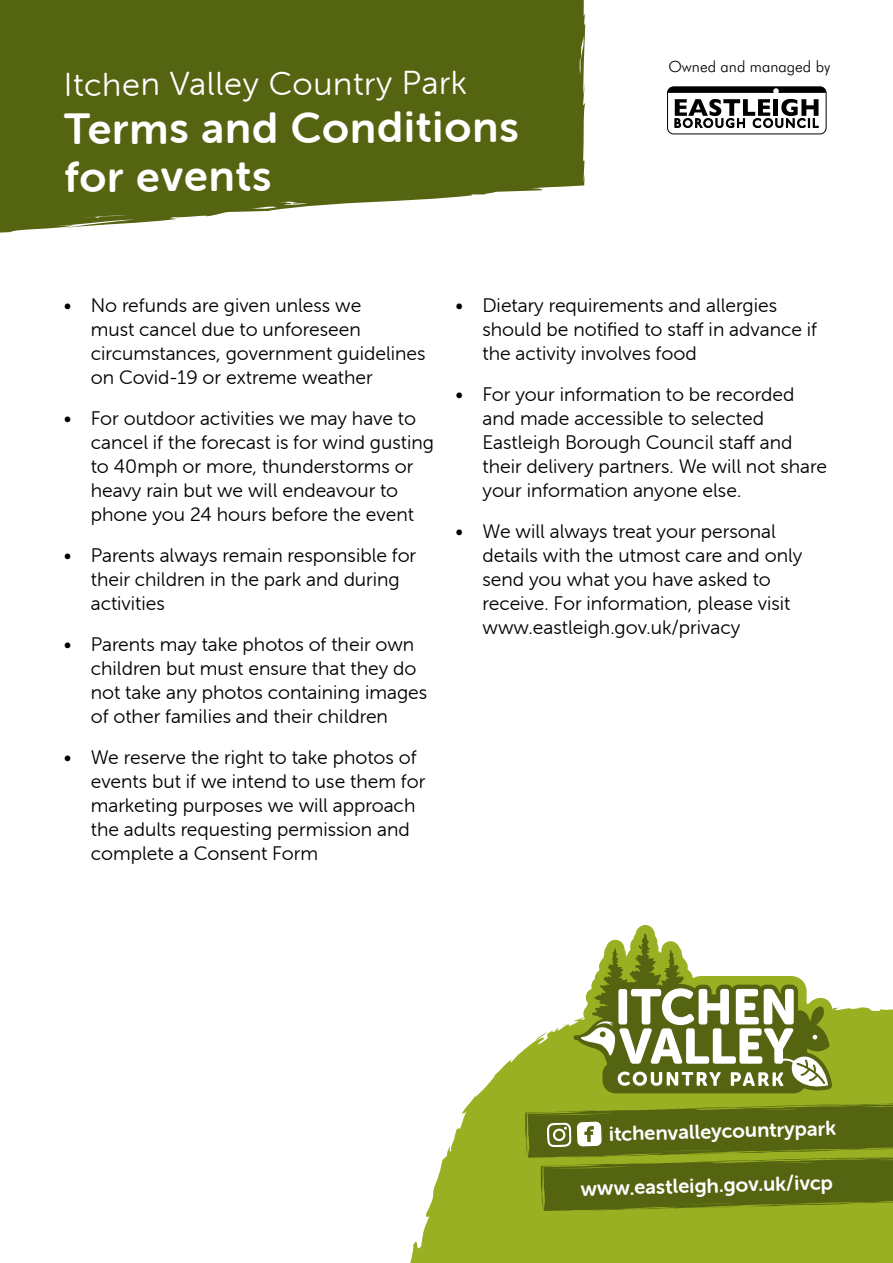
<style>
.page{position:relative;width:893px;height:1263px;background:#fff}
.page>*{position:absolute;margin:0;border:0;box-sizing:border-box;transform-origin:0 0}
.t1{font:43.5px/48.6px "Museo Sans Rounded 700";letter-spacing:.015em;color:#fff}
.t2{font:33px "Museo Sans Rounded 300";letter-spacing:.015em;color:#fff}
.t3{font:20.4px "Museo Sans Rounded 700";color:#fff}
.t4{font:19.5px/24px "Museo Sans Rounded 300";color:#000}
.t5{font:300 15.45px "Futura BT";color:#000}
</style>
<div class="page">
<svg style="left:0;top:0;width:586px;height:233px;background:#66742a"></svg>
<svg style="left:410px;top:1049px;width:483px;height:214px;fill:#98b022"></svg>
<svg style="left:525px;top:933px;width:368px;height:278px"></svg>
<div style="left:667px;top:86px;width:159px;height:48px;border:1px solid #000;border-radius:6px"></div>
<svg style="left:667px;top:87px;width:159px;height:6px"></svg>
<svg style="left:675px;top:99px;width:143px;height:29px"></svg>
<p class="t2" style="left:64px;top:66px;width:405px">Itchen Valley Country Park</p>
<p class="t1" style="left:64px;top:104px;width:456px">Terms and Conditions for events</p>
<p class="t5" style="left:668px;top:58px;width:163px">Owned and managed by</p>
<p class="t4" style="left:91px;top:294px;width:336px;text-indent:-27px">• No refunds are given unless we<br>must cancel due to unforeseen circumstances, government guidelines on Covid-19 or extreme weather</p>
<p class="t4" style="left:91px;top:407px;width:345px;text-indent:-27px">• For outdoor activities we may have to cancel if the forecast is for wind gusting to 40mph or more, thunderstorms or heavy rain but we will endeavour to phone you 24 hours before the event</p>
<p class="t4" style="left:91px;top:544px;width:327px;text-indent:-27px">• Parents always remain responsible for their children in the park and during activities</p>
<p class="t4" style="left:91px;top:633px;width:338px;text-indent:-27px">• Parents may take photos of their own children but must ensure that they do not take any photos containing images of other families and their children</p>
<p class="t4" style="left:91px;top:746px;width:336px;text-indent:-27px">• We reserve the right to take photos of events but if we intend to use them for marketing purposes we will approach the adults requesting permission and complete a Consent Form</p>
<p class="t4" style="left:482px;top:294px;width:336px;text-indent:-27px">• Dietary requirements and allergies should be notified to staff in advance if the activity involves food</p>
<p class="t4" style="left:482px;top:383px;width:346px;text-indent:-27px">• For your information to be recorded and made accessible to selected Eastleigh Borough Council staff and their delivery partners. We will not share your information anyone else.</p>
<p class="t4" style="left:482px;top:520px;width:321px;text-indent:-27px">• We will always treat your personal details with the utmost care and only send you what you have asked to receive. For information, please visit www.eastleigh.gov.uk/privacy</p>
<p class="t3" style="left:609px;top:1123px;width:229px;rotate:-2deg">itchenvalleycountrypark</p>
<p class="t3" style="left:580px;top:1178px;width:254px;rotate:-2deg">www.eastleigh.gov.uk/ivcp</p>
</div>
